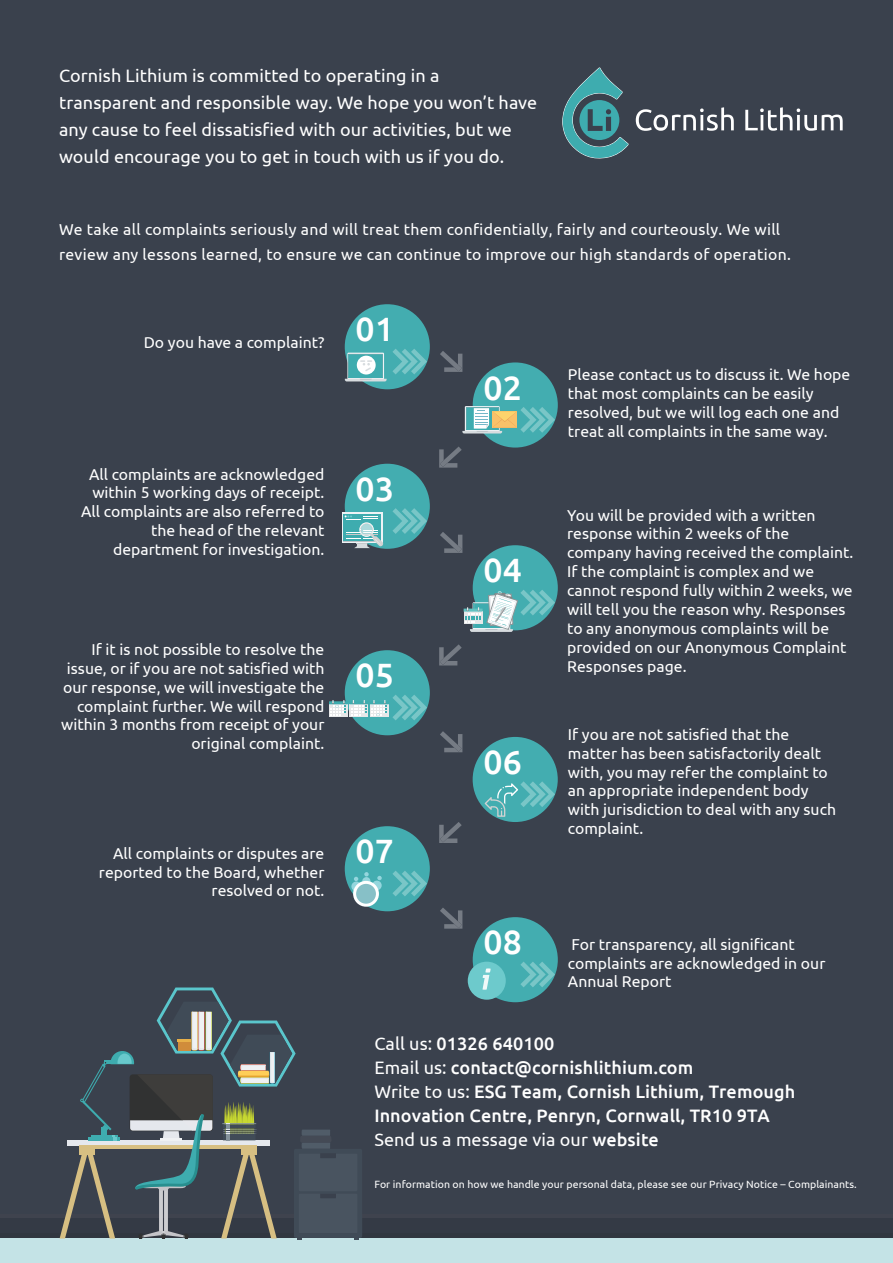
<style>
.page{position:relative;width:893px;height:1263px;background:#3a414d}
.page>*{position:absolute;margin:0;border:0;box-sizing:border-box;transform-origin:0 0}
.t1{font:500 33.75px "Ubuntu";letter-spacing:.005em;color:#fff}
.t2{font:18px/27px "Ubuntu";letter-spacing:.005em;color:#fff}
.t3{font:500 18px/24px "Ubuntu";letter-spacing:.005em;color:#fff}
.t4{font:15.75px/18.9px "Ubuntu";color:#fff}
.t5{font:15.75px/25.5px "Ubuntu";letter-spacing:.02em;color:#fff}
.t6{font:10.5px "Ubuntu";letter-spacing:.005em;color:#fff}
.s1{font-weight:400}
</style>
<div class="page">
<div style="left:0;top:1237px;width:893px;height:26px;background:#c4e3e6"></div>
<div style="left:0;top:1232px;width:893px;height:5px;background:#313740"></div>
<div style="left:0;top:1218px;width:893px;height:14px;background:#343a45"></div>
<hr style="left:0;top:1214px;width:893px;height:4px;background:#3f434e">
<svg style="left:60px;top:987px;width:302px;height:252px"></svg>
<svg style="left:563px;top:68px;width:65px;height:91px"></svg>
<svg style="left:636px;top:107px;width:98px;height:24px"></svg>
<svg style="left:745px;top:107px;width:98px;height:24px"></svg>
<div style="left:345px;top:304px;width:85px;height:85px;background:#43adb0;border-radius:50%"></div>
<svg style="left:345px;top:349px;width:82px;height:32px"></svg>
<div style="left:473px;top:362px;width:85px;height:86px;background:#43adb0;border-radius:50%"></div>
<div style="left:465px;top:406px;width:35px;height:26px;background:#e0edf0"></div>
<svg style="left:462px;top:407px;width:93px;height:26px"></svg>
<div style="left:345px;top:464px;width:85px;height:85px;background:#43adb0;border-radius:50%"></div>
<svg style="left:392px;top:508px;width:35px;height:26px"></svg>
<div style="left:342px;top:512px;width:40px;height:30px;background:#eef3f6"></div>
<div style="left:343px;top:514px;width:38px;height:27px;background:#3eacaf"></div>
<svg style="left:345px;top:515px;width:38px;height:33px"></svg>
<div style="left:345px;top:650px;width:85px;height:85px;background:#43adb0;border-radius:50%"></div>
<svg style="left:329px;top:704px;width:2px;height:13px"></svg>
<hr style="left:329px;top:701px;width:19px;height:3px;background:#3eacaf">
<svg style="left:331px;top:695px;width:96px;height:25px"></svg>
<div style="left:473px;top:737px;width:85px;height:85px;background:#43adb0;border-radius:50%"></div>
<svg style="left:485px;top:781px;width:70px;height:36px"></svg>
<div style="left:345px;top:826px;width:85px;height:85px;background:#43adb0;border-radius:50%"></div>
<svg style="left:392px;top:871px;width:35px;height:25px"></svg>
<svg style="left:351px;top:881px;width:10px;height:10px"></svg>
<svg style="left:377px;top:876px;width:5px;height:4px"></svg>
<svg style="left:372px;top:880px;width:10px;height:10px"></svg>
<svg style="left:354px;top:872px;width:17px;height:14px"></svg>
<div style="left:355px;top:882px;width:22px;height:23px;background:#87c0c7;border-radius:50%"></div>
<div style="left:353px;top:881px;width:26px;height:26px;border:3px solid #fff;border-radius:50%"></div>
<div style="left:473px;top:917px;width:85px;height:85px;background:#43adb0;border-radius:50%"></div>
<svg style="left:520px;top:962px;width:35px;height:25px"></svg>
<div style="left:468px;top:962px;width:38px;height:38px;background:#6dcacc;border-radius:50%"></div>
<svg style="left:482px;top:968px;width:9px;height:22px"></svg>
<svg style="left:439px;top:446px;width:23px;height:22px"></svg>
<svg style="left:440px;top:351px;width:22px;height:21px"></svg>
<svg style="left:439px;top:644px;width:23px;height:21px"></svg>
<svg style="left:440px;top:532px;width:22px;height:21px"></svg>
<svg style="left:439px;top:822px;width:23px;height:21px"></svg>
<svg style="left:440px;top:731px;width:22px;height:21px"></svg>
<svg style="left:440px;top:908px;width:22px;height:21px"></svg>
<div style="left:473px;top:545px;width:85px;height:85px;background:#43adb0;border-radius:50%"></div>
<div style="left:464px;top:611px;width:18px;height:13px;background:#e7e8e9"></div>
<hr style="left:464px;top:609px;width:18px;height:3px;background:#61c2c1">
<svg style="left:465px;top:590px;width:90px;height:42px"></svg>
<p class="t2" style="left:59px;top:62px;width:480px">Cornish Lithium is committed to operating in a transparent and responsible way. We hope you won’t have any cause to feel dissatisfied with our activities, but we would encourage you to get in touch with us if you do.</p>
<p class="t5" style="left:59px;top:216px;width:733px">We take all complaints seriously and will treat them confidentially, fairly and courteously. We will review any lessons learned, to ensure we can continue to improve our high standards of operation.</p>
<p class="t4" style="left:144px;top:333px;width:182px">Do you have a complaint?</p>
<p class="t4" style="left:81px;top:464px;width:245px;text-align:right">All complaints are acknowledged within 5 working days of receipt.<br>All complaints are also referred to the head of the relevant department for investigation.</p>
<p class="t4" style="left:61px;top:639px;width:265px;text-align:right">If it is not possible to resolve the issue, or if you are not satisfied with our response, we will investigate the complaint further. We will respond within 3 months from receipt of your original complaint.</p>
<p class="t4" style="left:99px;top:843px;width:227px;text-align:right">All complaints or disputes are reported to the Board, whether resolved or not.</p>
<h1 class="t1" style="left:356px;top:308px;width:40px">01</h1>
<h1 class="t1" style="left:356px;top:467px;width:40px">03</h1>
<h1 class="t1" style="left:356px;top:654px;width:40px">05</h1>
<h1 class="t1" style="left:356px;top:830px;width:40px">07</h1>
<h1 class="t1" style="left:483px;top:366px;width:40px">02</h1>
<h1 class="t1" style="left:483px;top:549px;width:40px">04</h1>
<h1 class="t1" style="left:483px;top:741px;width:40px">06</h1>
<h1 class="t1" style="left:483px;top:921px;width:40px">08</h1>
<p class="t4" style="left:568px;top:365px;width:284px">Please contact us to discuss it. We hope that most complaints can be easily resolved, but we will log each one and treat all complaints in the same way.</p>
<p class="t4" style="left:567px;top:505px;width:288px">You will be provided with a written response within 2 weeks of the company having received the complaint.<br>If the complaint is complex and we cannot respond fully within 2 weeks, we will tell you the reason why. Responses to any anonymous complaints will be provided on our Anonymous Complaint Responses page.</p>
<p class="t4" style="left:568px;top:724px;width:270px">If you are not satisfied that the matter has been satisfactorily dealt with, you may refer the complaint to an appropriate independent body with jurisdiction to deal with any such complaint.</p>
<p class="t4" style="left:568px;top:934px;width:259px">For transparency, all significant complaints are acknowledged in our<br>Annual Report</p>
<p class="t3" style="left:374px;top:1031px;width:422px"><span class="s1">Call us:</span> 01326 640100<br><span class="s1">Email us:</span> contact@cornishlithium.com<br><span class="s1">Write to us:</span> ESG Team, Cornish Lithium, Tremough Innovation Centre, Penryn, Cornwall, TR10 9TA <span class="s1">Send us a message via our</span> website</p>
<p class="t6" style="left:374px;top:1178px;width:484px">For information on how we handle your personal data, please see our Privacy Notice – Complainants.</p>
</div>
